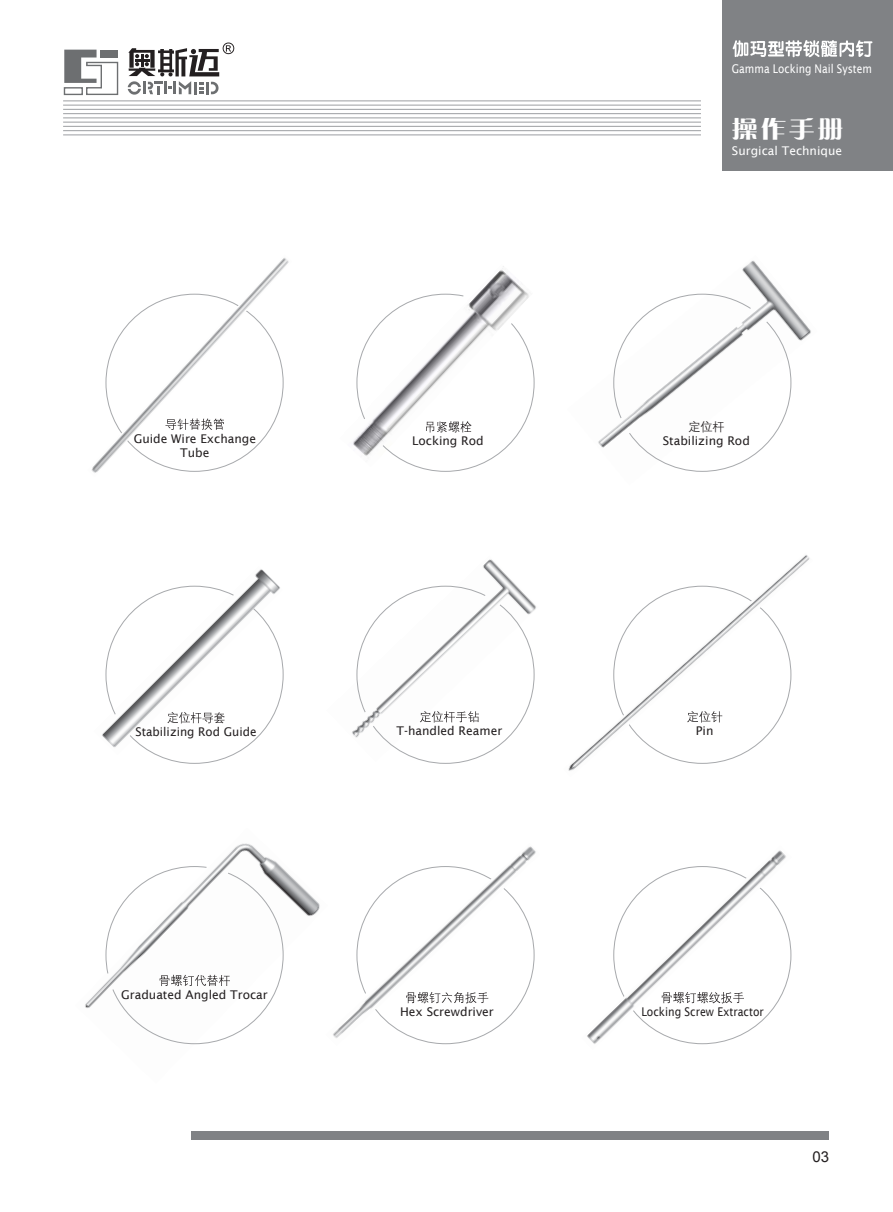
<style>
.page{position:relative;width:893px;height:1212px;background:#fff}
.page>*{position:absolute;margin:0;border:0;box-sizing:border-box;transform-origin:0 0}
.t1{font:23.25px "FZCQJW GB1 0";color:#fff;scale:1.11 1}
.t2{font:15px "Arial";color:#231f20}
.t3{font:12px/14.2px "Lucida Sans";color:#231f20;text-align:center}
.t4{font:12px "Lucida Sans";color:#fff;scale:.85 1}
.t5{font:12px "Lucida Sans";color:#231f20;scale:.88 1}
.t6{font:12px "Lucida Sans";color:#fff}
.t7{font:12px "FZZDXJW GB1 0";color:#231f20}
</style>
<div class="page">
<div style="left:723px;top:0;width:170px;height:170px;background:#808285"></div>
<svg style="left:64px;top:50px;width:55px;height:46px"></svg>
<svg style="left:127px;top:43px;width:107px;height:52px"></svg>
<div style="left:191px;top:1131px;width:638px;height:9px;background:#808285"></div>
<hr style="left:63px;top:134px;width:638px;height:1px;background:#a7a9ac">
<hr style="left:63px;top:130px;width:638px;height:1px;background:#a7a9ac">
<hr style="left:63px;top:126px;width:638px;height:1px;background:#a7a9ac">
<hr style="left:63px;top:122px;width:638px;height:1px;background:#a7a9ac">
<hr style="left:63px;top:117px;width:638px;height:1px;background:#a7a9ac">
<hr style="left:63px;top:113px;width:638px;height:1px;background:#a7a9ac">
<hr style="left:63px;top:109px;width:638px;height:1px;background:#a7a9ac">
<hr style="left:63px;top:105px;width:638px;height:1px;background:#a7a9ac">
<hr style="left:63px;top:100px;width:638px;height:1px;background:#a7a9ac">
<svg style="left:732px;top:40px;width:140px;height:17px"></svg>
<img style="left:85px;top:843px;width:235px;height:202px">
<img style="left:352px;top:559px;width:184px;height:178px">
<img style="left:102px;top:569px;width:176px;height:170px">
<img style="left:598px;top:260px;width:213px;height:188px">
<img style="left:353px;top:266px;width:174px;height:181px">
<svg style="left:613px;top:293px;width:179px;height:179px"></svg>
<img style="left:91px;top:258px;width:198px;height:215px">
<svg style="left:166px;top:418px;width:58px;height:12px"></svg>
<svg style="left:356px;top:293px;width:179px;height:179px"></svg>
<svg style="left:105px;top:585px;width:179px;height:179px"></svg>
<svg style="left:356px;top:585px;width:179px;height:179px"></svg>
<img style="left:568px;top:555px;width:242px;height:216px">
<svg style="left:105px;top:866px;width:179px;height:178px"></svg>
<img style="left:333px;top:846px;width:203px;height:199px">
<img style="left:587px;top:850px;width:205px;height:195px">
<svg style="left:662px;top:992px;width:82px;height:11px"></svg>
<p class="t3" style="left:134px;top:431px;width:124px">Guide Wire Exchange<br>Tube</p>
<p class="t3" style="left:136px;top:725px;width:122px">Stabilizing Rod Guide</p>
<p class="t3" style="left:121px;top:987px;width:148px">Graduated Angled Trocar</p>
<p class="t4" style="left:732px;top:62px;width:166px">Gamma Locking Nail System</p>
<p class="t3" style="left:412px;top:434px;width:73px">Locking Rod</p>
<h1 class="t1" style="left:732px;top:116px;width:102px">操作手册</h1>
<p class="t6" style="left:732px;top:144px;width:112px">Surgical Technique</p>
<p class="t7" style="left:688px;top:421px;width:37px">定位杆</p>
<p class="t3" style="left:663px;top:434px;width:89px">Stabilizing Rod</p>
<p class="t3" style="left:397px;top:724px;width:107px">T-handled Reamer</p>
<p class="t3" style="left:696px;top:724px;width:19px">Pin</p>
<p class="t3" style="left:400px;top:1005px;width:95px">Hex Screwdriver</p>
<p class="t5" style="left:641px;top:1005px;width:141px">Locking Screw Extractor</p>
<p class="t2" style="left:812px;top:1148px;width:18px">03</p>
</div>
